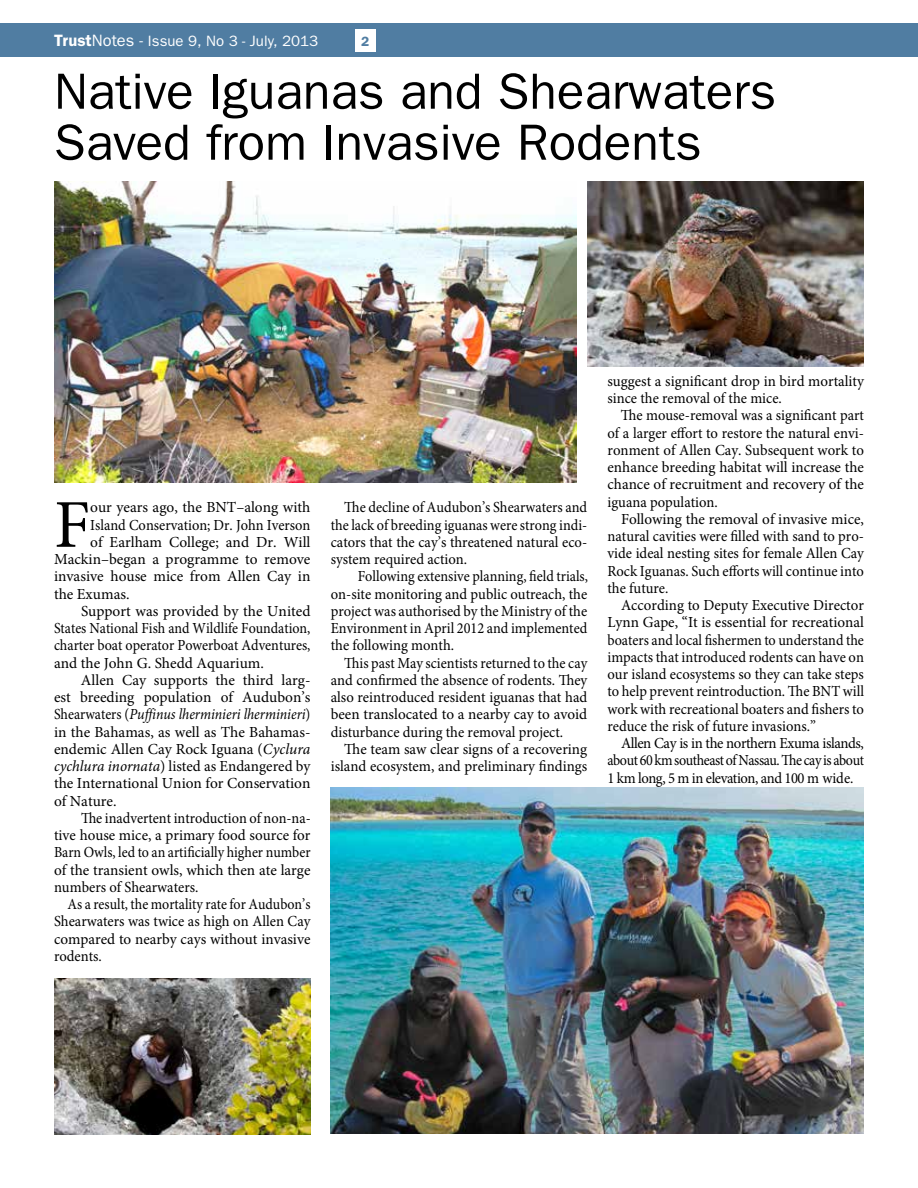
<style>
.page{position:relative;width:918px;height:1188px;background:#fff}
.page>*{position:absolute;margin:0;border:0;box-sizing:border-box;transform-origin:0 0}
.t1{font:68.4px "Minion Pro";color:#000}
.t2{font:51px/51px "Franklin Gothic";color:#000}
.t3{font:15.3px/17.2px "Minion Pro";color:#000;text-align:justify}
.t4{font:15.3px/17.2px "Minion Pro";color:#000;text-align:justify;scale:.95 1}
.t5{font:15.3px/17.2px "Minion Pro";color:#000;text-align:justify;scale:.93 1}
.t6{font:15.3px/17.2px "Minion Pro";color:#000;text-align:justify;scale:.92 1}
.t7{font:15.3px/17.2px "Minion Pro";color:#000;text-align:justify;scale:.94 1}
.t8{font:15.3px "Minion Pro";color:#000;scale:.91 1}
.t9{font:italic 15.3px "Minion Pro";color:#000;scale:.91 1}
.t10{font:15px "Franklin Gothic";color:#fff}
.t11{font:600 13.5px "Franklin Gothic";color:#507da2}
.s1{font-weight:600;font-size:16.5px}
.s2{font-size:16.5px}
.s3{font-style:normal}
.s4{font-style:italic}
</style>
<div class="page">
<div style="left:0;top:23px;width:918px;height:34px;background:#507da2"></div>
<div style="left:355px;top:29px;width:20px;height:22px;background:#fff"></div>
<img style="left:54px;top:979px;width:256px;height:155px">
<img style="left:54px;top:182px;width:523px;height:300px">
<img style="left:331px;top:787px;width:533px;height:347px">
<img style="left:587px;top:182px;width:277px;height:184px">
<p class="t10" style="left:54px;top:32px;width:266px"><span class="s1">Trust</span><span class="s2">Notes -</span> Issue 9, No 3 - July, 2013</p>
<p class="t11" style="left:361px;top:33px;width:10px">2</p>
<h2 class="t2" style="left:54px;top:65px;width:724px">Native Iguanas and Shearwaters<br>Saved from Invasive Rodents</h2>
<h1 class="t1" style="left:54px;top:479px;width:38px">F</h1>
<p class="t3" style="left:90px;top:499px;width:222px">our years ago, the BNT–along with</p>
<p class="t7" style="left:90px;top:516px;width:236px">Island Conservation; Dr. John Iverson</p>
<p class="t3" style="left:90px;top:533px;width:222px">of Earlham College; and Dr. Will</p>
<p class="t3" style="left:54px;top:551px;width:258px">Mackin–began a programme to remove</p>
<p class="t3" style="left:54px;top:568px;width:258px">invasive house mice from Allen Cay in</p>
<p class="t3" style="left:54px;top:585px;width:77px">the Exumas.</p>
<p class="t3" style="left:81px;top:602px;width:231px">Support was provided by the United</p>
<p class="t8" style="left:54px;top:618px;width:283px">States National Fish and Wildlife Foundation,</p>
<p class="t6" style="left:54px;top:637px;width:280px">charter boat operator Powerboat Adventures,</p>
<p class="t3" style="left:54px;top:654px;width:211px">and the John G. Shedd Aquarium.</p>
<p class="t3" style="left:81px;top:671px;width:231px">Allen Cay supports the third larg-</p>
<p class="t3" style="left:54px;top:689px;width:258px">est breeding population of Audubon’s</p>
<p class="t9" style="left:54px;top:704px;width:283px"><span class="s3">Shearwaters (</span>Puffinus lherminieri lherminieri<span class="s3">)</span></p>
<p class="t3" style="left:54px;top:723px;width:258px">in the Bahamas, as well as The Bahamas-</p>
<p class="t3" style="left:54px;top:740px;width:258px">endemic Allen Cay Rock Iguana (<span class="s4">Cyclura</span></p>
<p class="t3" style="left:54px;top:758px;width:258px"><span class="s4">cychlura inornata</span>) listed as Endangered by</p>
<p class="t3" style="left:54px;top:775px;width:258px">the International Union for Conservation</p>
<p class="t3" style="left:54px;top:792px;width:64px">of Nature.</p>
<p class="t5" style="left:81px;top:809px;width:249px">The inadvertent introduction of non-na-</p>
<p class="t3" style="left:54px;top:827px;width:258px">tive house mice, a primary food source for</p>
<p class="t8" style="left:54px;top:842px;width:283px">Barn Owls, led to an artificially higher number</p>
<p class="t3" style="left:54px;top:861px;width:258px">of the transient owls, which then ate large</p>
<p class="t4" style="left:54px;top:878px;width:154px">numbers of Shearwaters.</p>
<p class="t8" style="left:68px;top:894px;width:269px">As a result, the mortality rate for Audubon’s</p>
<p class="t4" style="left:54px;top:913px;width:271px">Shearwaters was twice as high on Allen Cay</p>
<p class="t3" style="left:54px;top:930px;width:258px">compared to nearby cays without invasive</p>
<p class="t4" style="left:54px;top:947px;width:52px">rodents.</p>
<p class="t7" style="left:331px;top:499px;width:274px;text-indent:14px">The decline of Audubon’s Shearwaters and the lack of breeding iguanas were strong indi&shy;cators that the cay’s threatened natural eco&shy;system required action.</p>
<p class="t6" style="left:331px;top:568px;width:281px;text-indent:27px">Following extensive planning, field trials, on-site monitoring and public outreach, the project was authorised by the Ministry of the Environment in April 2012 and implemented the following month.</p>
<p class="t5" style="left:331px;top:654px;width:277px;text-indent:14px">This past May scientists returned to the cay and confirmed the absence of rodents. They also reintroduced resident iguanas that had been translocated to a nearby cay to avoid disturbance during the removal project.</p>
<p class="t3" style="left:331px;top:740px;width:258px;text-align:right">The team saw clear signs of a recovering island ecosystem, and preliminary findings</p>
<p class="t3" style="left:608px;top:372px;width:258px">suggest a significant drop in bird mortality since the removal of the mice.</p>
<p class="t4" style="left:608px;top:407px;width:272px;text-indent:13px">The mouse-removal was a significant part of a larger effort to restore the natural envi&shy;ronment of Allen Cay. Subsequent work to enhance breeding habitat will increase the chance of recruitment and recovery of the iguana population.</p>
<p class="t3" style="left:608px;top:510px;width:258px;text-indent:14px">Following the removal of invasive mice, natural cavities were filled with sand to pro&shy;vide ideal nesting sites for female Allen Cay Rock Iguanas. Such efforts will continue into the future.</p>
<p class="t3" style="left:608px;top:597px;width:258px;text-indent:14px">According to Deputy Executive Director Lynn Gape, “It is essential for recreational boaters and local fishermen to understand the impacts that introduced rodents can have on our island ecosystems so they can take steps to help prevent reintroduction. The BNT will work with recreational boaters and fishers to reduce the risk of future invasions.”</p>
<p class="t3" style="left:608px;top:735px;width:258px;text-indent:14px">Allen Cay is in the northern Exuma islands, about 60 km southeast of Nassau. The cay is about 1 km long, 5 m in elevation, and 100 m wide.</p>
</div>
